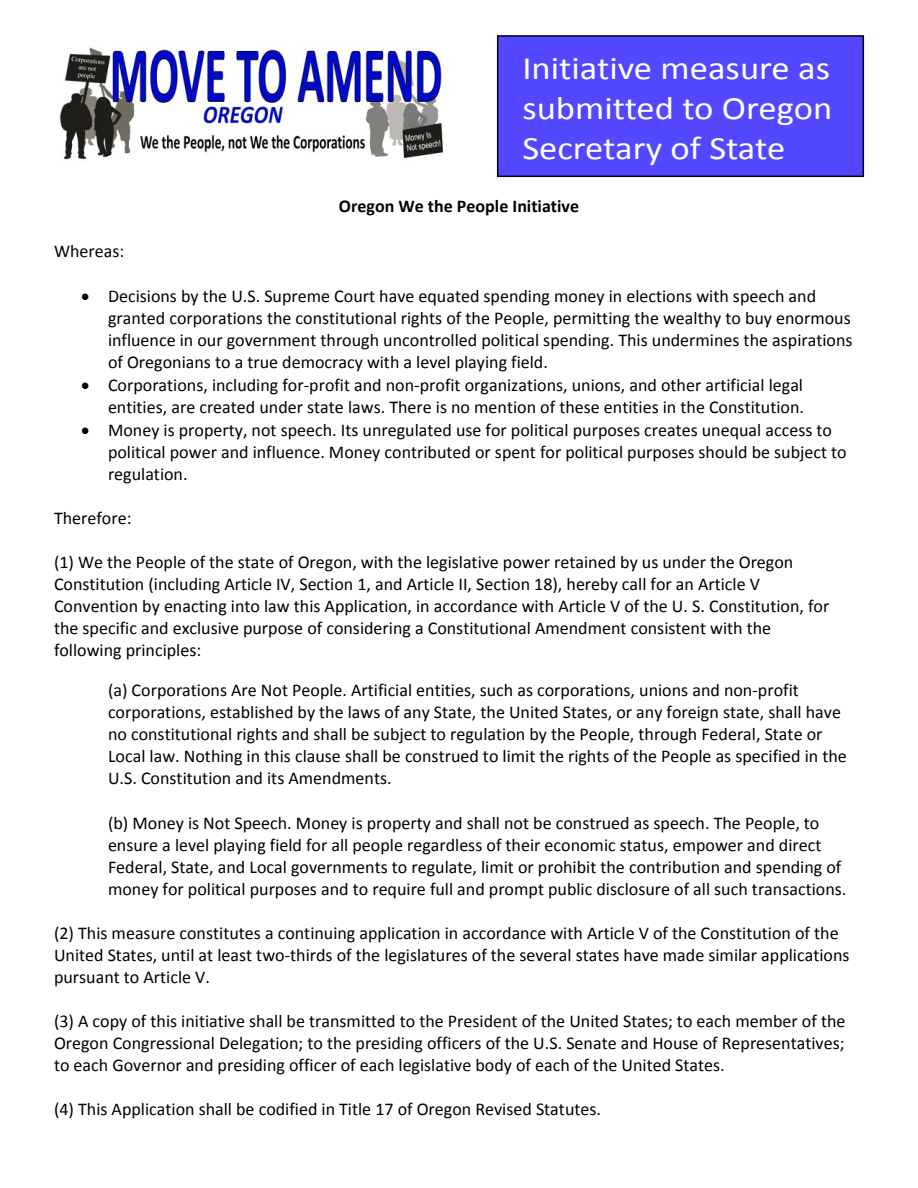
<style>
.page{position:relative;width:918px;height:1188px;background:#fff}
.page>*{position:absolute;margin:0;border:0;box-sizing:border-box;transform-origin:0 0}
.t1{font:32.7px/39.9px "Calibri";color:#fff;text-align:justify;scale:1.12 1}
.t2{font:18px/22px "Calibri";color:#000}
.t3{font:700 18px "Calibri";color:#000}
</style>
<div class="page">
<div style="left:497px;top:35px;width:367px;height:142px;background:#5347ff;border:2px solid #000"></div>
<img style="left:59px;top:47px;width:385px;height:113px">
<h1 class="t1" style="left:522px;top:51px;width:278px">Initiative measure as submitted to Oregon Secretary of State</h1>
<p class="t3" style="left:339px;top:199px;width:242px">Oregon We the People Initiative</p>
<p class="t2" style="left:54px;top:241px;width:72px">Whereas:</p>
<p class="t2" style="left:108px;top:286px;width:746px;text-indent:-27px">• Decisions by the U.S. Supreme Court have equated spending money in elections with speech and granted corporations the constitutional rights of the People, permitting the wealthy to buy enormous influence in our government through uncontrolled political spending. This undermines the aspirations of Oregonians to a true democracy with a level playing field.</p>
<p class="t2" style="left:81px;top:375px;width:725px;text-align:right">• Corporations, including for-profit and non-profit organizations, unions, and other artificial legal entities, are created under state laws. There is no mention of these entities in the Constitution.</p>
<p class="t2" style="left:108px;top:420px;width:740px;text-indent:-27px">• Money is property, not speech. Its unregulated use for political purposes creates unequal access to political power and influence. Money contributed or spent for political purposes should be subject to regulation.</p>
<p class="t2" style="left:54px;top:509px;width:79px">Therefore:</p>
<p class="t2" style="left:54px;top:553px;width:777px">(1) We the People of the state of Oregon, with the legislative power retained by us under the Oregon Constitution (including Article IV, Section 1, and Article II, Section 18), hereby call for an Article V Convention by enacting into law this Application, in accordance with Article V of the U. S. Constitution, for the specific and exclusive purpose of considering a Constitutional Amendment consistent with the following principles:</p>
<p class="t2" style="left:108px;top:681px;width:740px">(a) Corporations Are Not People. Artificial entities, such as corporations, unions and non-profit corporations, established by the laws of any State, the United States, or any foreign state, shall have no constitutional rights and shall be subject to regulation by the People, through Federal, State or Local law. Nothing in this clause shall be construed to limit the rights of the People as specified in the U.S. Constitution and its Amendments.</p>
<p class="t2" style="left:108px;top:813px;width:740px">(b) Money is Not Speech. Money is property and shall not be construed as speech. The People, to ensure a level playing field for all people regardless of their economic status, empower and direct Federal, State, and Local governments to regulate, limit or prohibit the contribution and spending of money for political purposes and to require full and prompt public disclosure of all such transactions.</p>
<p class="t2" style="left:54px;top:923px;width:797px">(2) This measure constitutes a continuing application in accordance with Article V of the Constitution of the<br>United States, until at least two-thirds of the legislatures of the several states have made similar applications pursuant to Article V.</p>
<p class="t2" style="left:54px;top:1012px;width:793px;text-align:justify">(3) A copy of this initiative shall be transmitted to the President of the United States; to each member of the Oregon Congressional Delegation; to the presiding officers of the U.S. Senate and House of Representatives; to each Governor and presiding officer of each legislative body of each of the United States.</p>
<p class="t2" style="left:54px;top:1100px;width:549px">(4) This Application shall be codified in Title 17 of Oregon Revised Statutes.</p>
</div>
